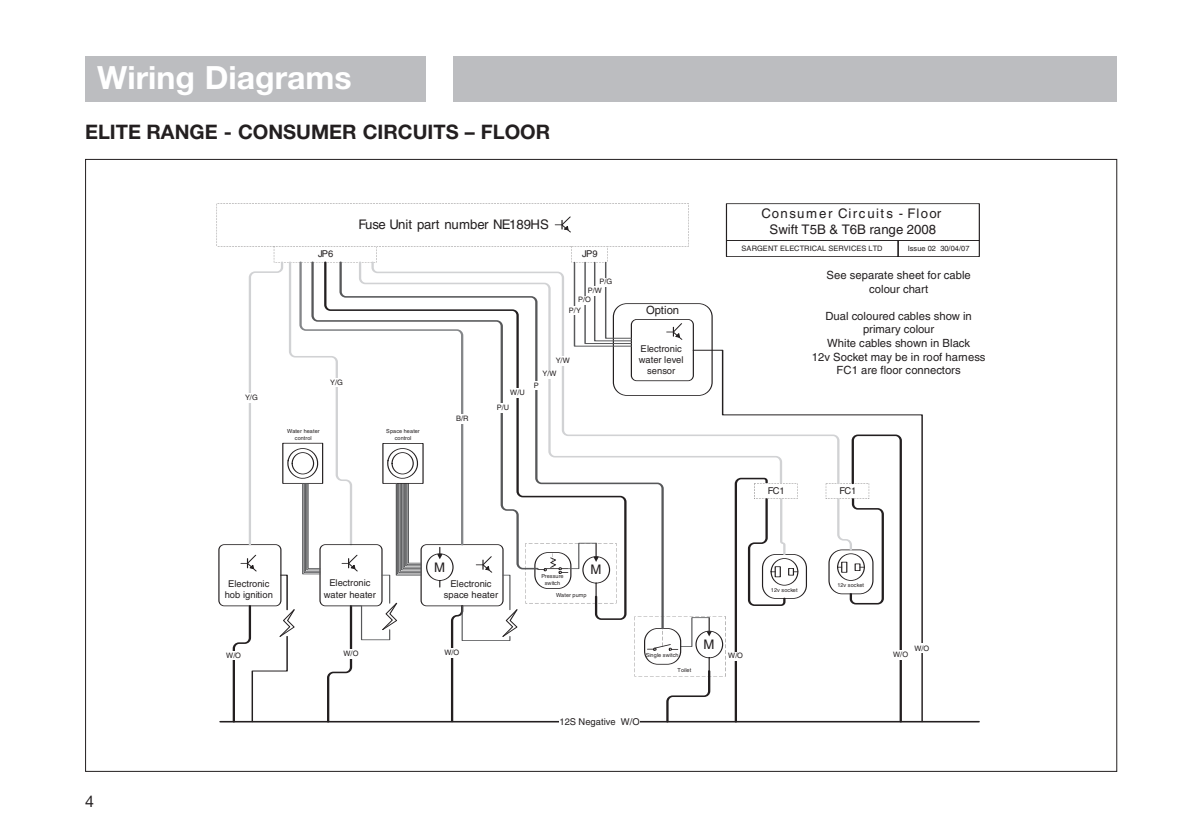
<style>
.page{position:relative;width:1191px;height:840px;background:#fff}
.page>*{position:absolute;margin:0;border:0;box-sizing:border-box;transform-origin:0 0}
.t1{font:700 32px "Helvetica Neue";color:#fff}
.t2{font:700 20px "Helvetica Neue";color:#231f20}
.t3{font:16px "Helvetica Neue";color:#231f20}
.t4{font:13.2px/15.6px "Helvetica";letter-spacing:.01em;color:#231f20;text-align:center}
.t5{font:11.2px/13.4px "Helvetica";color:#231f20;text-align:center}
.t6{font:9.4px/11.2px "Helvetica";letter-spacing:.005em;color:#231f20;text-align:center}
.t7{font:7.4px "Helvetica";letter-spacing:.01em;color:#231f20}
.t8{font:5.6px/6.8px "Helvetica";letter-spacing:.01em;color:#231f20;text-align:center}
</style>
<div class="page">
<hr style="left:220px;top:720px;width:758px;height:2px;background:#231f20">
<div style="left:726px;top:240px;width:172px;height:17px;border:1px solid #231f20"></div>
<div style="left:897px;top:240px;width:82px;height:17px;border:1px solid #231f20"></div>
<svg style="left:726px;top:414px;width:197px;height:307px"></svg>
<div style="left:914px;top:643px;width:15px;height:9px;background:#fff"></div>
<svg style="left:217px;top:203px;width:509px;height:519px"></svg>
<div style="left:454px;top:57px;width:663px;height:45px;background:#bcbdc0"></div>
<div style="left:85px;top:57px;width:340px;height:45px;background:#bcbdc0"></div>
<h1 class="t1" style="left:97px;top:66px;width:256px">Wiring Diagrams</h1>
<h2 class="t2" style="left:85px;top:125px;width:467px">ELITE RANGE - CONSUMER CIRCUITS – FLOOR</h2>
<p class="t7" style="left:245px;top:394px;width:14px">Y/G</p>
<p class="t6" style="left:318px;top:249px;width:17px">JP6</p>
<p class="t4" style="left:358px;top:217px;width:192px">Fuse Unit part number NE189HS</p>
<p class="t6" style="left:582px;top:249px;width:17px">JP9</p>
<p class="t7" style="left:599px;top:279px;width:14px">P/G</p>
<p class="t7" style="left:588px;top:288px;width:15px">P/W</p>
<p class="t7" style="left:583px;top:297px;width:9px">/O</p>
<p class="t7" style="left:569px;top:307px;width:14px">P/Y</p>
<p class="t7" style="left:330px;top:379px;width:14px">Y/G</p>
<p class="t7" style="left:456px;top:416px;width:14px">B/R</p>
<p class="t7" style="left:510px;top:389px;width:16px">W/U</p>
<p class="t7" style="left:497px;top:404px;width:14px">P/U</p>
<p class="t7" style="left:556px;top:357px;width:15px">Y/W</p>
<p class="t7" style="left:542px;top:370px;width:16px">Y/W</p>
<p class="t8" style="left:287px;top:428px;width:34px">Water heater control</p>
<p class="t8" style="left:386px;top:428px;width:35px">Space heater control</p>
<p class="t5" style="left:646px;top:304px;width:35px">Option</p>
<p class="t6" style="left:639px;top:344px;width:46px">Electronic water level sensor</p>
<p class="t4" style="left:761px;top:207px;width:181px">Consumer Circuits - Floor<br>Swift T5B &amp; T6B range 2008</p>
<p class="t7" style="left:741px;top:245px;width:142px">SARGENT ELECTRICAL SERVICES LTD</p>
<p class="t7" style="left:907px;top:245px;width:63px">Issue 02 30/04/07</p>
<p class="t5" style="left:826px;top:269px;width:146px">See separate sheet for cable colour chart</p>
<p class="t5" style="left:812px;top:310px;width:175px">Dual coloured cables show in primary colour<br>White cables shown in Black<br>12v Socket may be in roof harness<br>FC1 are floor connectors</p>
<p class="t6" style="left:767px;top:485px;width:18px">FC1</p>
<p class="t6" style="left:839px;top:485px;width:18px">FC1</p>
<p class="t6" style="left:225px;top:578px;width:50px">Electronic hob ignition</p>
<p class="t7" style="left:226px;top:652px;width:16px">W/O</p>
<p class="t4" style="left:434px;top:560px;width:12px">M</p>
<p class="t6" style="left:324px;top:578px;width:54px">Electronic water heater</p>
<p class="t6" style="left:444px;top:578px;width:56px">Electronic space heater</p>
<p class="t8" style="left:541px;top:573px;width:24px">Pressure</p>
<p class="t4" style="left:590px;top:563px;width:12px">M</p>
<p class="t8" style="left:545px;top:579px;width:17px">switch</p>
<p class="t8" style="left:556px;top:592px;width:32px">Water pump</p>
<p class="t8" style="left:771px;top:586px;width:28px">12v socket</p>
<p class="t8" style="left:837px;top:582px;width:28px">12v socket</p>
<p class="t7" style="left:343px;top:650px;width:16px">W/O</p>
<p class="t7" style="left:444px;top:649px;width:16px">W/O</p>
<p class="t8" style="left:646px;top:652px;width:34px">Single switch</p>
<p class="t4" style="left:703px;top:637px;width:12px">M</p>
<p class="t7" style="left:728px;top:652px;width:16px">W/O</p>
<p class="t7" style="left:914px;top:645px;width:16px">W/O</p>
<p class="t7" style="left:893px;top:651px;width:17px">W/O</p>
<p class="t8" style="left:677px;top:666px;width:15px">Toilet</p>
<p class="t6" style="left:559px;top:716px;width:82px">12S Negative W/O</p>
<h3 class="t3" style="left:85px;top:795px;width:10px">4</h3>
</div>
